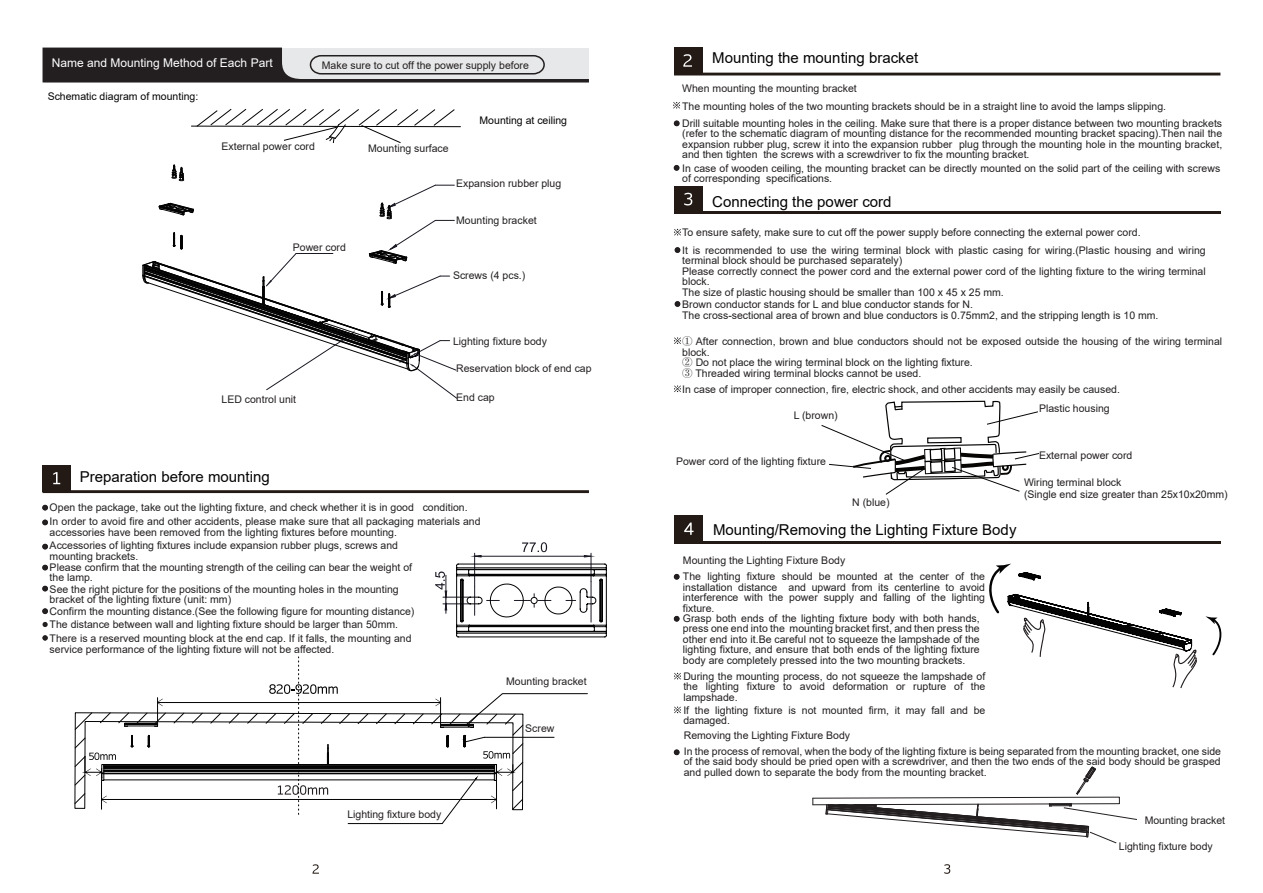
<style>
.page{position:relative;width:1263px;height:893px;background:#fff}
.page>*{position:absolute;margin:0;border:0;box-sizing:border-box;transform-origin:0 0}
.t1{font:15px "Arial";color:#030303}
.t2{font:12px "Arial";color:#fff}
.t3{font:10.5px/10.5px "Arial";color:#231f20}
.t4{font:10.5px "Arial";color:#030303}
.s1{font-family:"Adobe Song Std";font-weight:300}
</style>
<div class="page">
<svg style="left:989px;top:564px;width:233px;height:125px"></svg>
<svg style="left:43px;top:48px;width:546px;height:34px;background:#7e7d7e"></svg>
<svg style="left:944px;top:864px;width:6px;height:10px"></svg>
<svg style="left:312px;top:864px;width:7px;height:10px"></svg>
<hr style="left:43px;top:490px;width:546px;height:3px;background:#231a15">
<div style="left:43px;top:465px;width:28px;height:26px;background:#231a15"></div>
<svg style="left:43px;top:622px;width:5px;height:5px"></svg>
<hr style="left:674px;top:73px;width:546px;height:2px;background:#231a15">
<div style="left:674px;top:48px;width:28px;height:26px;background:#231a15"></div>
<svg style="left:683px;top:54px;width:9px;height:13px"></svg>
<svg style="left:53px;top:472px;width:7px;height:12px"></svg>
<svg style="left:191px;top:108px;width:270px;height:35px"></svg>
<svg style="left:143px;top:165px;width:314px;height:234px"></svg>
<svg style="left:435px;top:542px;width:172px;height:95px"></svg>
<hr style="left:484px;top:737px;width:70px;height:1px;background:#030303">
<hr style="left:674px;top:211px;width:546px;height:3px;background:#231a15">
<div style="left:674px;top:186px;width:28px;height:26px;background:#231a15"></div>
<svg style="left:821px;top:400px;width:218px;height:95px"></svg>
<svg style="left:674px;top:229px;width:7px;height:6px"></svg>
<svg style="left:674px;top:385px;width:7px;height:7px"></svg>
<svg style="left:674px;top:337px;width:7px;height:7px"></svg>
<svg style="left:684px;top:193px;width:8px;height:12px"></svg>
<hr style="left:674px;top:541px;width:546px;height:3px;background:#231a15">
<div style="left:674px;top:516px;width:28px;height:26px;background:#231a15"></div>
<svg style="left:684px;top:523px;width:9px;height:12px"></svg>
<svg style="left:812px;top:767px;width:325px;height:76px"></svg>
<hr style="left:502px;top:693px;width:85px;height:1px;background:#030303">
<svg style="left:674px;top:574px;width:6px;height:6px"></svg>
<svg style="left:674px;top:616px;width:6px;height:6px"></svg>
<svg style="left:674px;top:707px;width:7px;height:6px"></svg>
<svg style="left:674px;top:673px;width:7px;height:6px"></svg>
<svg style="left:673px;top:102px;width:7px;height:7px"></svg>
<svg style="left:674px;top:749px;width:6px;height:6px"></svg>
<svg style="left:675px;top:247px;width:5px;height:6px"></svg>
<svg style="left:675px;top:301px;width:5px;height:6px"></svg>
<svg style="left:674px;top:165px;width:5px;height:6px"></svg>
<svg style="left:674px;top:120px;width:6px;height:6px"></svg>
<svg style="left:42px;top:544px;width:6px;height:5px"></svg>
<svg style="left:42px;top:505px;width:6px;height:6px"></svg>
<svg style="left:42px;top:519px;width:6px;height:6px"></svg>
<svg style="left:42px;top:608px;width:6px;height:6px"></svg>
<svg style="left:42px;top:565px;width:6px;height:5px"></svg>
<svg style="left:42px;top:586px;width:6px;height:5px"></svg>
<svg style="left:43px;top:635px;width:5px;height:5px"></svg>
<svg style="left:74px;top:657px;width:450px;height:167px"></svg>
<p class="t2" style="left:52px;top:54px;width:222px">Name and Mounting Method of Each Part</p>
<p class="t3" style="left:322px;top:60px;width:208px">Make sure to cut off the power supply before</p>
<p class="t4" style="left:48px;top:89px;width:152px">Schematic diagram of mounting:</p>
<p class="t4" style="left:480px;top:114px;width:89px">Mounting at ceiling</p>
<p class="t3" style="left:221px;top:141px;width:95px">External power cord</p>
<p class="t3" style="left:368px;top:143px;width:82px">Mounting surface</p>
<p class="t3" style="left:293px;top:242px;width:55px">Power cord</p>
<p class="t3" style="left:221px;top:394px;width:76px">LED control unit</p>
<p class="t3" style="left:456px;top:178px;width:107px">Expansion rubber plug</p>
<p class="t3" style="left:456px;top:215px;width:82px">Mounting bracket</p>
<p class="t3" style="left:453px;top:270px;width:74px">Screws (4 pcs.)</p>
<p class="t3" style="left:453px;top:336px;width:95px">Lighting fixture body</p>
<p class="t3" style="left:456px;top:363px;width:137px">Reservation block of end cap</p>
<p class="t3" style="left:456px;top:392px;width:40px">End cap</p>
<p class="t1" style="left:80px;top:466px;width:192px">Preparation before mounting</p>
<p class="t3" style="left:50px;top:500px;width:432px;line-height:14.5px">Open the package, take out the lighting fixture, and check whether it is in good condition.<br>In order to avoid fire and other accidents, please make sure that all packaging materials and</p>
<p class="t3" style="left:50px;top:525px;width:350px;line-height:13.5px">accessories have been removed from the lighting fixtures before mounting.<br>Accessories of lighting fixtures include expansion rubber plugs, screws and</p>
<p class="t3" style="left:50px;top:551px;width:364px">mounting brackets.<br>Please confirm that the mounting strength of the ceiling can bear the weight of the lamp.</p>
<p class="t3" style="left:50px;top:584px;width:351px">See the right picture for the positions of the mounting holes in the mounting bracket of the lighting fixture (unit: mm)</p>
<p class="t3" style="left:50px;top:605px;width:366px;line-height:12.9px">Confirm the mounting distance.(See the following figure for mounting distance)<br>The distance between wall and lighting fixture should be larger than 50mm.</p>
<p class="t3" style="left:50px;top:633px;width:363px">There is a reserved mounting block at the end cap. If it falls, the mounting and service performance of the lighting fixture will not be affected.</p>
<p class="t3" style="left:506px;top:676px;width:82px">Mounting bracket</p>
<p class="t3" style="left:525px;top:723px;width:31px">Screw</p>
<p class="t3" style="left:347px;top:809px;width:95px">Lighting fixture body</p>
<p class="t1" style="left:712px;top:47px;width:207px">Mounting the mounting bracket</p>
<p class="t3" style="left:682px;top:79px;width:485px;line-height:17.9px">When mounting the mounting bracket<br>The mounting holes of the two mounting brackets should be in a straight line to avoid the lamps slipping.</p>
<p class="t3" style="left:682px;top:118px;width:541px;text-align:justify">Drill suitable mounting holes in the ceiling. Make sure that there is a proper distance between two mounting brackets (refer to the schematic diagram of mounting distance for the recommended mounting bracket spacing).Then nail the expansion rubber plug, screw it into the expansion rubber plug through the mounting hole in the mounting bracket, and then tighten the screws with a screwdriver to fix the mounting bracket.</p>
<p class="t3" style="left:682px;top:163px;width:539px">In case of wooden ceiling, the mounting bracket can be directly mounted on the solid part of the ceiling with screws of corresponding specifications.</p>
<p class="t1" style="left:712px;top:191px;width:181px">Connecting the power cord</p>
<p class="t3" style="left:682px;top:223px;width:525px;line-height:17.9px">To ensure safety, make sure to cut off the power supply before connecting the external power cord.<br>It is recommended to use the wiring terminal block with plastic casing for wiring.(Plastic housing and wiring</p>
<p class="t3" style="left:682px;top:255px;width:525px">terminal block should be purchased separately)<br>Please correctly connect the power cord and the external power cord of the lighting fixture to the wiring terminal block.<br>The size of plastic housing should be smaller than 100 x 45 x 25 mm.</p>
<p class="t3" style="left:682px;top:299px;width:478px">Brown conductor stands for L and blue conductor stands for N.<br>The cross-sectional area of brown and blue conductors is 0.75mm2, and the stripping length is 10 mm.</p>
<p class="t3" style="left:682px;top:336px;width:542px"><span class="s1">①</span> After connection, brown and blue conductors should not be exposed outside the housing of the wiring terminal block.<br><span class="s1">②</span> Do not place the wiring terminal block on the lighting fixture.<br><span class="s1">③</span> Threaded wiring terminal blocks cannot be used.</p>
<p class="t3" style="left:682px;top:384px;width:439px">In case of improper connection, fire, electric shock, and other accidents may easily be caused.</p>
<p class="t3" style="left:794px;top:410px;width:45px">L (brown)</p>
<p class="t3" style="left:676px;top:456px;width:151px">Power cord of the lighting fixture</p>
<p class="t3" style="left:852px;top:497px;width:39px">N (blue)</p>
<p class="t3" style="left:1039px;top:403px;width:72px">Plastic housing</p>
<p class="t3" style="left:1039px;top:450px;width:95px">External power cord</p>
<p class="t3" style="left:1024px;top:477px;width:205px;line-height:12px">Wiring terminal block<br>(Single end size greater than 25x10x20mm)</p>
<p class="t1" style="left:713px;top:519px;width:305px">Mounting/Removing the Lighting Fixture Body</p>
<p class="t3" style="left:683px;top:552px;width:303px;line-height:16.4px">Mounting the Lighting Fixture Body<br>The lighting fixture should be mounted at the center of the</p>
<p class="t3" style="left:683px;top:581px;width:304px">installation distance and upward from its centerline to avoid interference with the power supply and falling of the lighting fixture.<br>Grasp both ends of the lighting fixture body with both hands, press one end into the mounting bracket first, and then press the other end into it.Be careful not to squeeze the lampshade of the lighting fixture, and ensure that both ends of the lighting fixture body are completely pressed into the two mounting brackets.</p>
<p class="t3" style="left:683px;top:671px;width:304px;text-align:justify">During the mounting process, do not squeeze the lampshade of the lighting fixture to avoid deformation or rupture of the lampshade.</p>
<p class="t3" style="left:683px;top:705px;width:303px">If the lighting fixture is not mounted firm, it may fall and be damaged.</p>
<p class="t3" style="left:684px;top:727px;width:539px;line-height:16.4px">Removing the Lighting Fixture Body<br>In the process of removal, when the body of the lighting fixture is being separated from the mounting bracket, one side</p>
<p class="t3" style="left:684px;top:756px;width:539px">of the said body should be pried open with a screwdriver, and then the two ends of the said body should be grasped and pulled down to separate the body from the mounting bracket.</p>
<p class="t3" style="left:1145px;top:815px;width:82px">Mounting bracket</p>
<p class="t3" style="left:1119px;top:841px;width:95px">Lighting fixture body</p>
</div>
